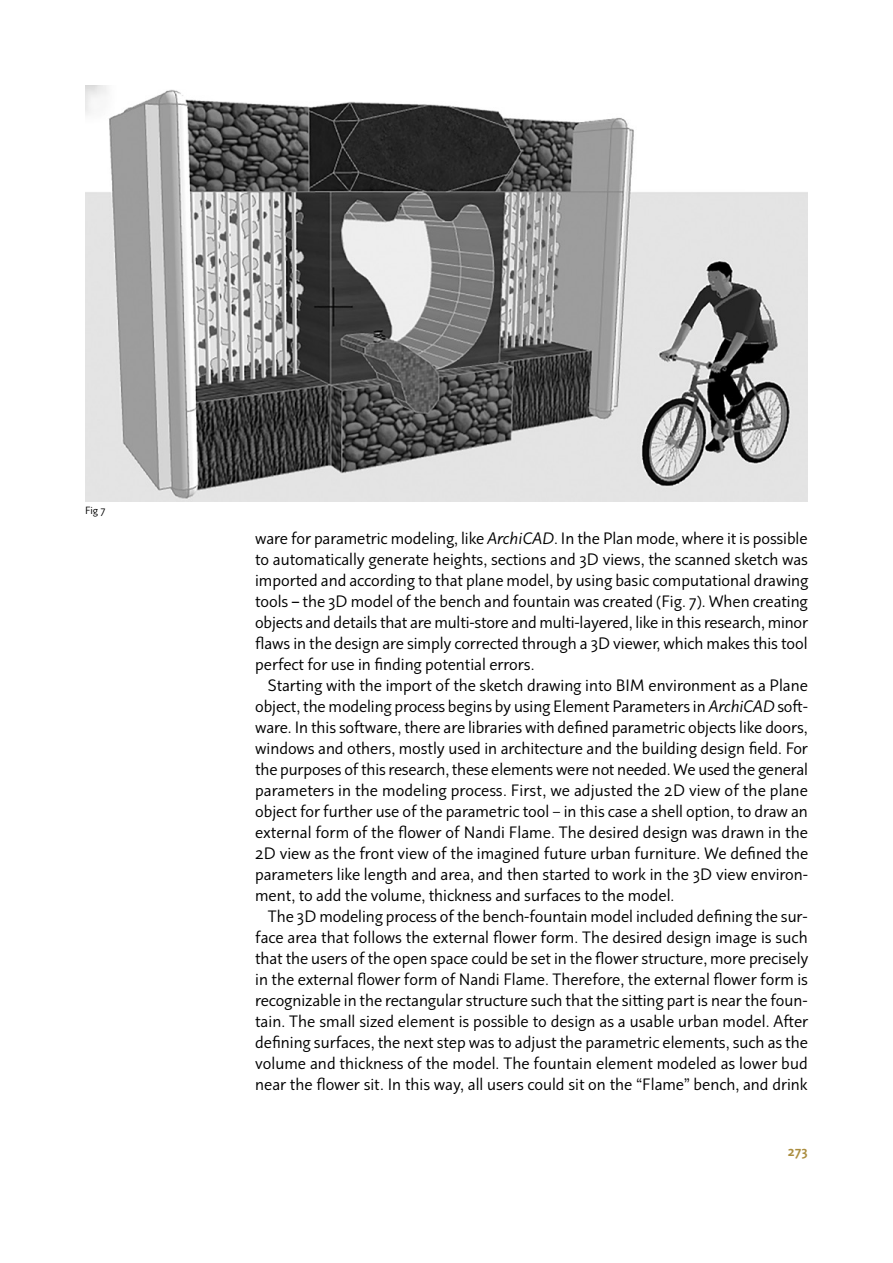
<style>
.page{position:relative;width:893px;height:1263px;background:#fff}
.page>*{position:absolute;margin:0;border:0;box-sizing:border-box;transform-origin:0 0}
.t1{font:16.5px/21px "Plusquam Sans LCG";color:#000;text-align:justify}
.t2{font:700 13.5px "Plusquam Sans LCG";color:#ab8d3f}
.t3{font:10.5px "Plusquam Sans LCG";color:#000}
.s1{font-style:italic}
.s2{font-weight:700}
</style>
<div class="page">
<img style="left:85px;top:85px;width:723px;height:416px">
<p class="t3" style="left:85px;top:504px;width:22px">Fig 7</p>
<p class="t1" style="left:255px;top:528px;width:555px">ware for parametric modeling, like <span class="s1">ArchiCAD</span>. In the Plan mode, where it is possible to automatically generate heights, sections and 3D views, the scanned sketch was imported and according to that plane model, by using basic computational drawing tools <span class="s2">–</span> the 3D model of the bench and fountain was created (Fig. 7). When creating objects and details that are multi-store and multi-layered, like in this research, minor flaws in the design are simply corrected through a 3D viewer, which makes this tool perfect for use in finding potential errors.</p>
<p class="t1" style="left:255px;top:675px;width:555px;text-indent:13px">Starting with the import of the sketch drawing into BIM environment as a Plane object, the modeling process begins by using Element Parameters in <span class="s1">ArchiCAD</span> soft&shy;ware. In this software, there are libraries with defined parametric objects like doors, windows and others, mostly used in architecture and the building design field. For the purposes of this research, these elements were not needed. We used the general parameters in the modeling process. First, we adjusted the 2D view of the plane object for further use of the parametric tool – in this case a shell option, to draw an external form of the flower of Nandi Flame. The desired design was drawn in the 2D view as the front view of the imagined future urban furniture. We defined the parameters like length and area, and then started to work in the 3D view environ&shy;ment, to add the volume, thickness and surfaces to the model.</p>
<p class="t1" style="left:255px;top:906px;width:555px;text-indent:13px">The 3D modeling process of the bench-fountain model included defining the sur&shy;face area that follows the external flower form. The desired design image is such that the users of the open space could be set in the flower structure, more precisely in the external flower form of Nandi Flame. Therefore, the external flower form is recognizable in the rectangular structure such that the sitting part is near the foun&shy;tain. The small sized element is possible to design as a usable urban model. After defining surfaces, the next step was to adjust the parametric elements, such as the volume and thickness of the model. The fountain element modeled as lower bud near the flower sit. In this way, all users could sit on the “Flame” bench, and drink</p>
<p class="t2" style="left:788px;top:1143px;width:22px">273</p>
</div>
